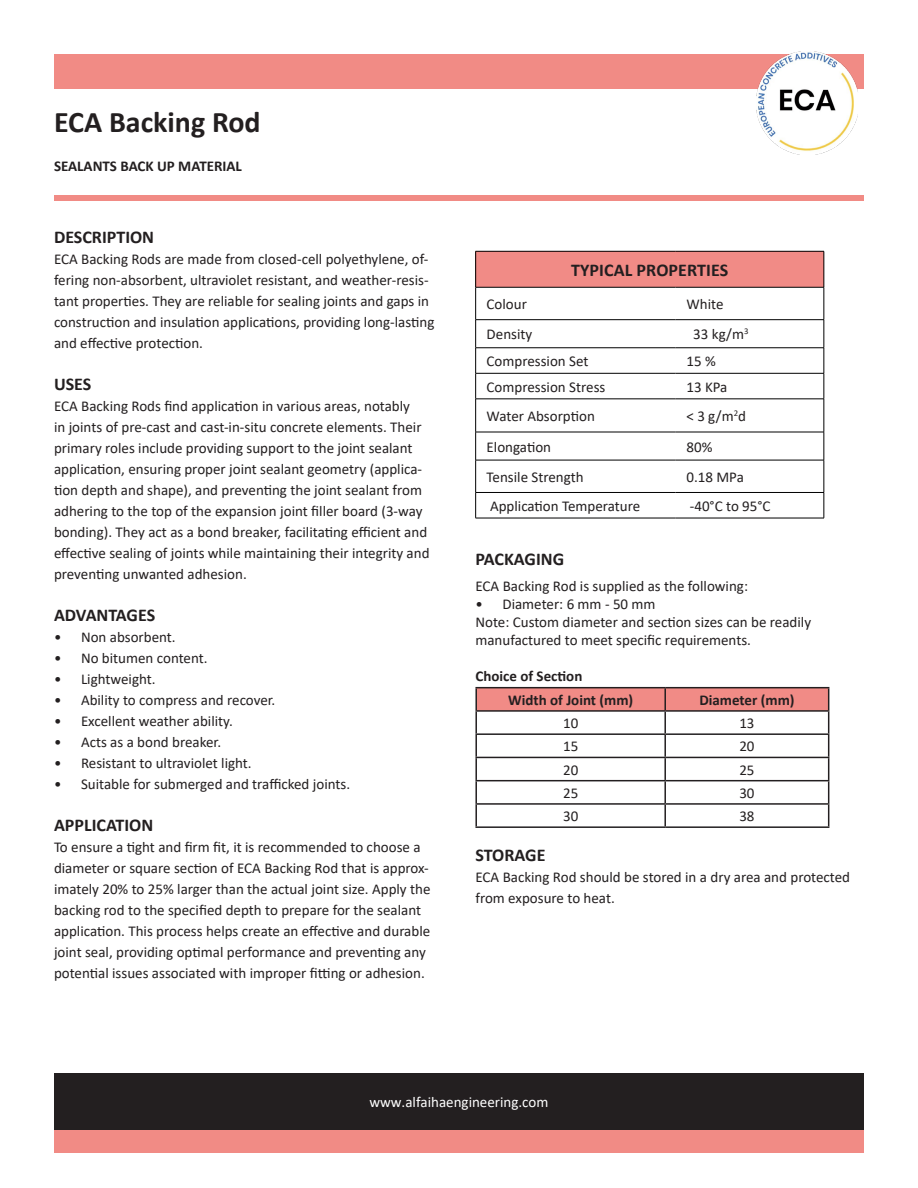
<style>
.page{position:relative;width:918px;height:1188px;background:#fff}
.page>*{position:absolute;margin:0;border:0;box-sizing:border-box;transform-origin:0 0}
.t1{font:700 30px "Calibri";color:#231f20}
.t2{font:700 18px "Calibri";color:#231f20}
.Calibri{font:15px/21px "Calibri";color:#231f20}
.Calibri-2{font:700 15px "Calibri";color:#231f20}
.t3{font:15px "Calibri";color:#fff}
</style>
<div class="page">
<hr style="left:475px;top:687px;width:190px;height:1px;background:#231f20">
<hr style="left:475px;top:688px;width:2px;height:22px;background:#231f20">
<hr style="left:665px;top:687px;width:164px;height:1px;background:#231f20">
<hr style="left:475px;top:710px;width:190px;height:2px;background:#231f20">
<hr style="left:475px;top:712px;width:2px;height:21px;background:#231f20">
<hr style="left:475px;top:733px;width:190px;height:2px;background:#231f20">
<hr style="left:475px;top:735px;width:2px;height:22px;background:#231f20">
<hr style="left:475px;top:757px;width:190px;height:1px;background:#231f20">
<hr style="left:475px;top:758px;width:2px;height:22px;background:#231f20">
<hr style="left:475px;top:780px;width:190px;height:1px;background:#231f20">
<hr style="left:475px;top:781px;width:2px;height:22px;background:#231f20">
<hr style="left:475px;top:803px;width:190px;height:2px;background:#231f20">
<hr style="left:475px;top:805px;width:2px;height:21px;background:#231f20">
<svg style="left:476px;top:688px;width:353px;height:138px"></svg>
<hr style="left:475px;top:826px;width:190px;height:2px;background:#231f20">
<hr style="left:665px;top:826px;width:164px;height:2px;background:#231f20">
<div style="left:54px;top:54px;width:810px;height:34px;background:#f18b85"></div>
<div style="left:54px;top:195px;width:810px;height:5px;background:#f18b85"></div>
<div style="left:54px;top:1130px;width:810px;height:23px;background:#f18b85"></div>
<img style="left:756px;top:52px;width:103px;height:102px">
<div style="left:54px;top:1073px;width:810px;height:57px;background:#231f20"></div>
<div style="left:476px;top:251px;width:348px;height:36px;background:#f18b86"></div>
<svg style="left:476px;top:288px;width:348px;height:230px"></svg>
<hr style="left:475px;top:251px;width:201px;height:1px;background:#000">
<hr style="left:475px;top:251px;width:1px;height:36px;background:#000">
<hr style="left:676px;top:251px;width:148px;height:1px;background:#000">
<hr style="left:824px;top:251px;width:1px;height:36px;background:#000">
<hr style="left:475px;top:287px;width:201px;height:1px;background:#000">
<hr style="left:475px;top:287px;width:1px;height:32px;background:#000">
<hr style="left:676px;top:287px;width:148px;height:1px;background:#000">
<hr style="left:824px;top:287px;width:1px;height:32px;background:#000">
<hr style="left:475px;top:319px;width:201px;height:1px;background:#000">
<hr style="left:676px;top:319px;width:148px;height:1px;background:#000">
<hr style="left:475px;top:348px;width:201px;height:1px;background:#000">
<hr style="left:676px;top:348px;width:148px;height:1px;background:#000">
<hr style="left:475px;top:373px;width:201px;height:1px;background:#000">
<svg style="left:475px;top:320px;width:1px;height:79px"></svg>
<hr style="left:676px;top:373px;width:148px;height:1px;background:#000">
<svg style="left:824px;top:320px;width:1px;height:79px"></svg>
<hr style="left:475px;top:399px;width:201px;height:1px;background:#000">
<hr style="left:475px;top:399px;width:1px;height:33px;background:#000">
<hr style="left:676px;top:399px;width:148px;height:1px;background:#000">
<hr style="left:824px;top:399px;width:1px;height:33px;background:#000">
<hr style="left:475px;top:432px;width:201px;height:1px;background:#000">
<svg style="left:475px;top:432px;width:1px;height:28px"></svg>
<hr style="left:676px;top:432px;width:148px;height:1px;background:#000">
<svg style="left:824px;top:432px;width:1px;height:28px"></svg>
<hr style="left:475px;top:460px;width:201px;height:1px;background:#000">
<hr style="left:475px;top:460px;width:1px;height:32px;background:#000">
<hr style="left:676px;top:460px;width:148px;height:1px;background:#000">
<hr style="left:824px;top:460px;width:1px;height:32px;background:#000">
<hr style="left:475px;top:492px;width:201px;height:1px;background:#000">
<svg style="left:475px;top:493px;width:1px;height:25px"></svg>
<hr style="left:676px;top:492px;width:148px;height:1px;background:#000">
<svg style="left:824px;top:493px;width:1px;height:25px"></svg>
<hr style="left:475px;top:518px;width:201px;height:1px;background:#000">
<hr style="left:676px;top:518px;width:148px;height:1px;background:#000">
<p class="t1" style="left:54px;top:100px;width:208px">ECA Backing Rod</p>
<p class="Calibri-2" style="left:54px;top:156px;width:189px">SEALANTS BACK UP MATERIAL</p>
<p class="t2" style="left:54px;top:224px;width:102px">DESCRIPTION</p>
<p class="Calibri" style="left:54px;top:248px;width:382px">ECA Backing Rods are made from closed-cell polyethylene, of&shy;fering non-absorbent, ultraviolet resistant, and weather-resis&shy;tant properties. They are reliable for sealing joints and gaps in construction and insulation applications, providing long-lasting and effective protection.</p>
<p class="t2" style="left:54px;top:371px;width:39px">USES</p>
<p class="Calibri" style="left:54px;top:395px;width:377px">ECA Backing Rods find application in various areas, notably<br>in joints of pre-cast and cast-in-situ concrete elements. Their primary roles include providing support to the joint sealant application, ensuring proper joint sealant geometry (applica&shy;tion depth and shape), and preventing the joint sealant from adhering to the top of the expansion joint filler board (3-way bonding). They act as a bond breaker, facilitating efficient and effective sealing of joints while maintaining their integrity and preventing unwanted adhesion.</p>
<p class="t2" style="left:54px;top:602px;width:103px">ADVANTAGES</p>
<p class="Calibri" style="left:54px;top:626px;width:123px">• Non absorbent.</p>
<p class="Calibri" style="left:54px;top:647px;width:155px">• No bitumen content.</p>
<p class="Calibri" style="left:54px;top:668px;width:103px">• Lightweight.</p>
<p class="Calibri" style="left:54px;top:689px;width:223px">• Ability to compress and recover.</p>
<p class="Calibri" style="left:54px;top:710px;width:180px">• Excellent weather ability.</p>
<p class="Calibri" style="left:54px;top:731px;width:169px">• Acts as a bond breaker.</p>
<p class="Calibri" style="left:54px;top:752px;width:199px">• Resistant to ultraviolet light.</p>
<p class="Calibri" style="left:54px;top:773px;width:298px">• Suitable for submerged and trafficked joints.</p>
<p class="t2" style="left:54px;top:812px;width:101px">APPLICATION</p>
<p class="Calibri" style="left:54px;top:836px;width:378px">To ensure a tight and firm fit, it is recommended to choose a diameter or square section of ECA Backing Rod that is approx&shy;imately 20% to 25% larger than the actual joint size. Apply the backing rod to the specified depth to prepare for the sealant application. This process helps create an effective and durable joint seal, providing optimal performance and preventing any potential issues associated with improper fitting or adhesion.</p>
<p class="t2" style="left:571px;top:257px;width:159px">TYPICAL PROPERTIES</p>
<p class="Calibri" style="left:487px;top:293px;width:42px">Colour</p>
<p class="Calibri" style="left:686px;top:293px;width:39px">White</p>
<p class="Calibri" style="left:487px;top:323px;width:47px">Density</p>
<p class="Calibri" style="left:693px;top:323px;width:57px">33 kg/m<sup>3</sup></p>
<p class="Calibri" style="left:487px;top:350px;width:103px">Compression Set</p>
<p class="Calibri" style="left:686px;top:350px;width:31px">15 %</p>
<p class="Calibri" style="left:487px;top:376px;width:120px">Compression Stress</p>
<p class="Calibri" style="left:686px;top:376px;width:43px">13 KPa</p>
<p class="Calibri" style="left:487px;top:405px;width:110px">Water Absorption</p>
<p class="Calibri" style="left:686px;top:405px;width:61px">&lt; 3 g/m<sup>2</sup>d</p>
<p class="Calibri" style="left:487px;top:436px;width:66px">Elongation</p>
<p class="Calibri" style="left:686px;top:436px;width:27px">80%</p>
<p class="Calibri" style="left:487px;top:466px;width:98px">Tensile Strength</p>
<p class="Calibri" style="left:686px;top:466px;width:59px">0.18 MPa</p>
<p class="Calibri" style="left:490px;top:495px;width:152px">Application Temperature</p>
<p class="Calibri" style="left:690px;top:495px;width:82px">-40°C to 95°C</p>
<p class="t2" style="left:475px;top:547px;width:90px">PACKAGING</p>
<p class="Calibri" style="left:475px;top:575px;width:274px">ECA Backing Rod is supplied as the following:</p>
<p class="Calibri" style="left:475px;top:593px;width:182px">• Diameter: 6 mm - 50 mm</p>
<p class="Calibri" style="left:475px;top:611px;width:337px">Note: Custom diameter and section sizes can be readily</p>
<p class="Calibri" style="left:475px;top:629px;width:277px">manufactured to meet specific requirements.</p>
<p class="Calibri-2" style="left:475px;top:665px;width:108px">Choice of Section</p>
<p class="Calibri-2" style="left:508px;top:689px;width:127px">Width of Joint (mm)</p>
<p class="Calibri-2" style="left:699px;top:689px;width:97px">Diameter (mm)</p>
<p class="Calibri" style="left:563px;top:712px;width:17px">10</p>
<p class="Calibri" style="left:739px;top:712px;width:17px">13</p>
<p class="Calibri" style="left:563px;top:736px;width:17px">15</p>
<p class="Calibri" style="left:739px;top:736px;width:17px">20</p>
<p class="Calibri" style="left:563px;top:759px;width:17px">20</p>
<p class="Calibri" style="left:739px;top:759px;width:17px">25</p>
<p class="Calibri" style="left:563px;top:782px;width:17px">25</p>
<p class="Calibri" style="left:739px;top:782px;width:17px">30</p>
<p class="Calibri" style="left:563px;top:805px;width:17px">30</p>
<p class="Calibri" style="left:739px;top:805px;width:17px">38</p>
<p class="t2" style="left:475px;top:842px;width:72px">STORAGE</p>
<p class="Calibri" style="left:475px;top:866px;width:376px">ECA Backing Rod should be stored in a dry area and protected from exposure to heat.</p>
<p class="t3" style="left:369px;top:1092px;width:181px">www.alfaihaengineering.com</p>
</div>
